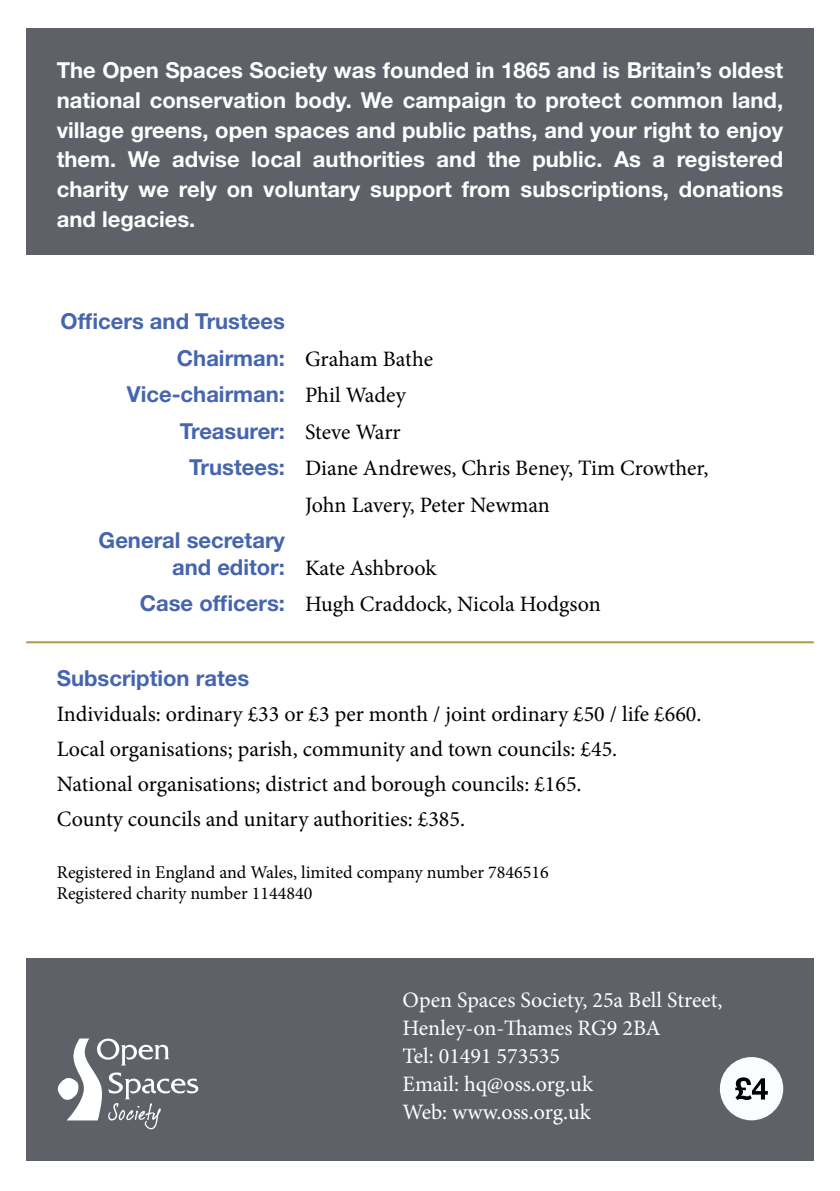
<style>
.page{position:relative;width:840px;height:1191px;background:#fff}
.page>*{position:absolute;margin:0;border:0;box-sizing:border-box;transform-origin:0 0}
.t1{font:22px/35px "Minion Pro";color:#000}
.t2{font:700 22px/29.8px "Helvetica Neue LT Std";color:#fff;text-align:justify}
.t3{font:22px/28px "Minion Pro";color:#fff}
.t4{font:700 22px/36.4px "Helvetica Neue LT Std";color:#4665af;text-align:right}
.t5{font:18px/21.6px "Minion Pro";color:#000}
.s1{font-family:"Helvetica Neue LT Std";font-weight:700;color:#4665af}
.s2{font-family:"Minion Pro";font-weight:400;color:#000}
</style>
<div class="page">
<div style="left:26px;top:28px;width:787px;height:227px;background:#5e6168"></div>
<div style="left:26px;top:958px;width:787px;height:203px;background:#5e6168"></div>
<hr style="left:26px;top:641px;width:787px;height:2px;background:#b09743">
<svg style="left:57px;top:1038px;width:141px;height:91px"></svg>
<div style="left:719px;top:1057px;width:63px;height:63px;background:#fafdff;border-radius:50%"></div>
<svg style="left:735px;top:1077px;width:32px;height:23px"></svg>
<p class="t2" style="left:57px;top:55px;width:727px">The Open Spaces Society was founded in 1865 and is Britain’s oldest national conservation body. We campaign to protect common land, village greens, open spaces and public paths, and your right to enjoy them. We advise local authorities and the public. As a registered charity we rely on voluntary support from subscriptions, donations and legacies.</p>
<p class="t4" style="left:61px;top:303px;width:226px">Officers and Trustees</p>
<p class="t1" style="left:177px;top:341px;width:257px"><span class="s1">Chairman:</span> Graham Bathe</p>
<p class="t4" style="left:127px;top:376px;width:280px">Vice-chairman: <span class="s2">Phil Wadey<br></span>Treasurer: <span class="s2">Steve Warr</span></p>
<p class="t1" style="left:305px;top:450px;width:404px;line-height:36.4px;text-indent:-116px"><span class="s1">Trustees:</span> Diane Andrewes, Chris Beney, Tim Crowther,<br>John Lavery, Peter Newman</p>
<p class="t4" style="left:99px;top:522px;width:188px">General secretary</p>
<p class="t1" style="left:140px;top:550px;width:462px;line-height:36.4px;text-indent:32px"><span class="s1">and editor:</span> Kate Ashbrook<br><span class="s1">Case officers:</span> Hugh Craddock, Nicola Hodgson</p>
<p class="t4" style="left:57px;top:660px;width:194px">Subscription rates</p>
<p class="t1" style="left:57px;top:697px;width:646px">Individuals: ordinary £33 or £3 per month / joint ordinary £50 / life £660.<br>Local organisations; parish, community and town councils: £45.<br>National organisations; district and borough councils: £165.<br>County councils and unitary authorities: £385.</p>
<p class="t5" style="left:57px;top:861px;width:493px">Registered in England and Wales, limited company number 7846516<br>Registered charity number 1144840</p>
<p class="t3" style="left:402px;top:985px;width:321px">Open Spaces Society, 25a Bell Street,<br>Henley-on-Thames RG9 2BA<br>Tel: 01491 573535<br>Email: hq@oss.org.uk<br>Web: www.oss.org.uk</p>
</div>
